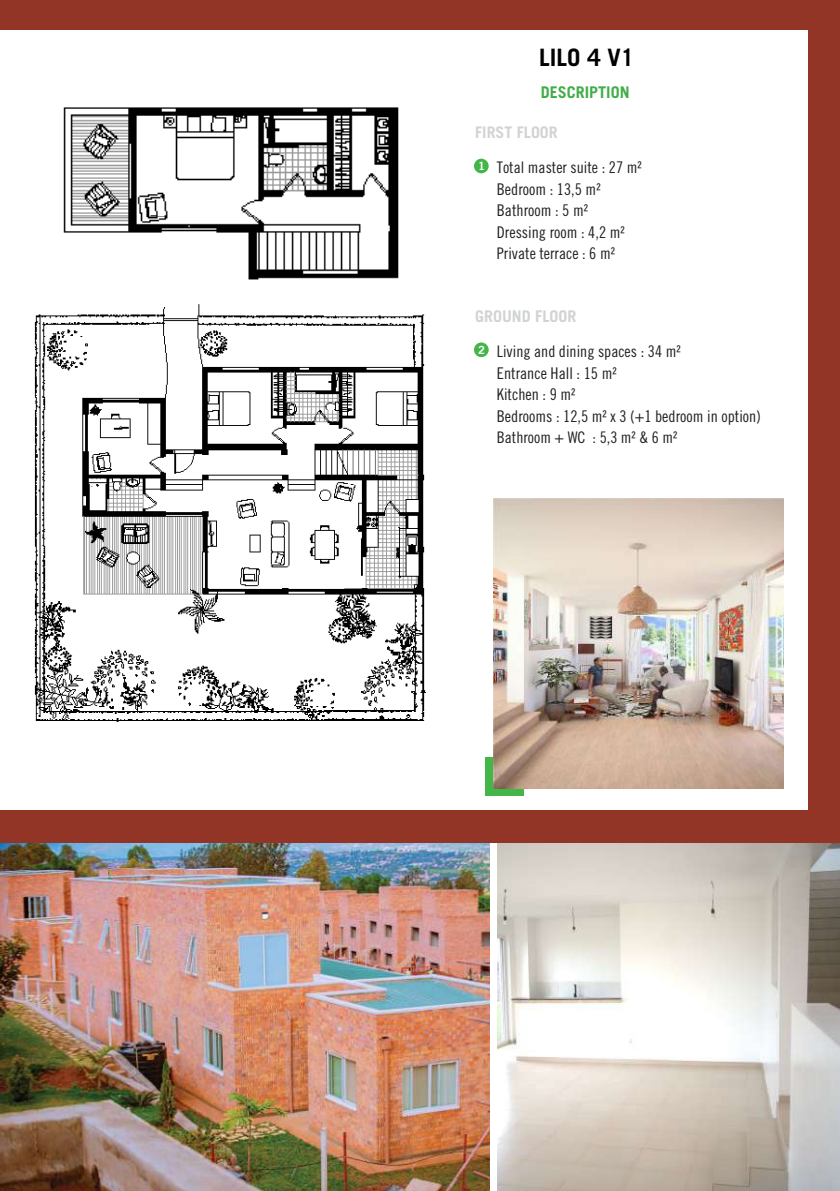
<style>
.page{position:relative;width:840px;height:1191px;background:#fff}
.page>*{position:absolute;margin:0;border:0;box-sizing:border-box;transform-origin:0 0}
.t1{font:700 24px "Trade Gothic LT Std";color:#000}
.t2{font:16.2px/21.4px "Trade Gothic LT Std Cn 18";color:#231f20}
.t3{font:700 16.2px "Trade Gothic LT Std";color:#41ad49}
.t4{font:700 16.2px "Trade Gothic LT Std";color:#d1d3d4}
.t5{font:16px "Trade Gothic LT Std Cn 18";color:#231f20}
.t6{font:700 16px "Trade Gothic LT Std";color:#d1d3d4}
.s1{font-size:16.2px}
</style>
<div class="page">
<img style="left:497px;top:842px;width:342px;height:349px">
<img style="left:1px;top:842px;width:488px;height:349px">
<div style="left:0;top:0;width:839px;height:842px;background:#923426"></div>
<div style="left:0;top:30px;width:806px;height:780px;background:#fff"></div>
<div style="left:484px;top:757px;width:38px;height:38px;background:#43b649"></div>
<img style="left:493px;top:498px;width:289px;height:290px">
<div style="left:473px;top:159px;width:15px;height:14px;background:#43b649;border-radius:50%"></div>
<div style="left:473px;top:342px;width:15px;height:15px;background:#43b649;border-radius:50%"></div>
<img style="left:35px;top:304px;width:390px;height:417px">
<img style="left:63px;top:107px;width:336px;height:173px">
<h1 class="t1" style="left:539px;top:42px;width:96px">LILO 4 V1</h1>
<p class="t3" style="left:540px;top:82px;width:90px">DESCRIPTION</p>
<p class="t6" style="left:475px;top:123px;width:84px">FIRST FLOOR</p>
<p class="t5" style="left:478px;top:158px;width:165px"><sup>1</sup> Total master suite <span class="s1">: 27 m²</span></p>
<p class="t2" style="left:496px;top:178px;width:129px">Bedroom : 13,5 m²<br>Bathroom : 5 m²<br>Dressing room : 4,2 m²</p>
<p class="t5" style="left:496px;top:244px;width:120px">Private terrace <span class="s1">: 6 m²</span></p>
<p class="t4" style="left:475px;top:306px;width:103px">GROUND FLOOR</p>
<p class="t5" style="left:478px;top:342px;width:204px"><sup>2</sup> Living and dining spaces <span class="s1">: 34 m²</span></p>
<p class="t2" style="left:496px;top:362px;width:265px">Entrance Hall : 15 m²<br>Kitchen : 9 m²<br>Bedrooms : 12,5 m² x 3 (+1 bedroom in option)</p>
<p class="t5" style="left:496px;top:427px;width:182px">Bathroom + WC : 5,3 m² &amp; 6 m²</p>
</div>
